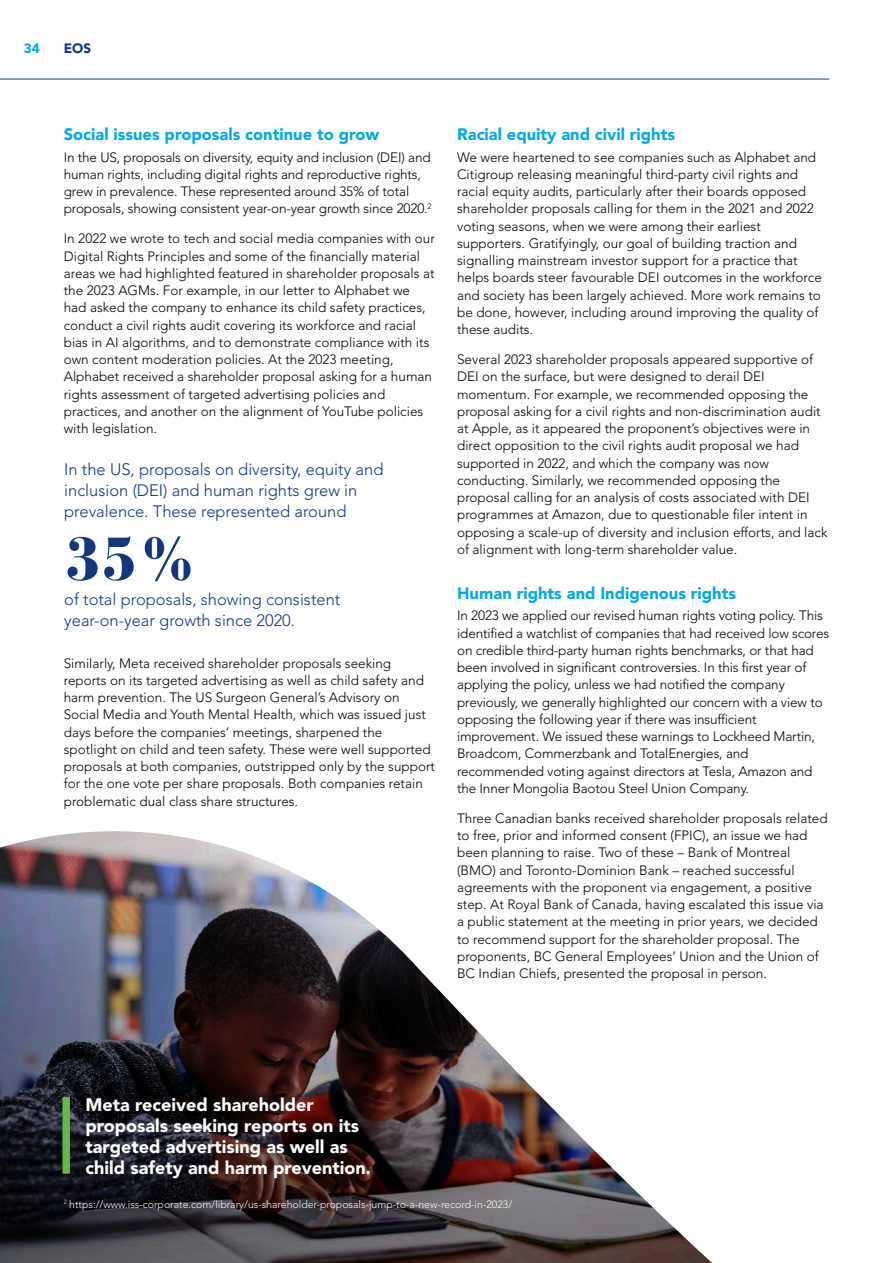
<style>
.page{position:relative;width:893px;height:1263px;background:#fff}
.page>*{position:absolute;margin:0;border:0;box-sizing:border-box;transform-origin:0 0}
.Body_Text_FH{font:900 60px "Bauer Bodoni Std";color:#12377c}
.t1{font:900 18px/21px "Avenir LT Std";color:#fff}
.Body_Text_FH-2{font:300 16.5px/21px "Avenir LT Std";color:#12377c}
.Heading_1_FH{font:900 16.5px "Avenir LT Std";color:#00aae7}
.Body_Text_FH-3{font:300 13.5px/17.2px "Avenir LT Std";color:#000}
.t2{font:900 13.5px "Avenir LT Std";color:#12377c}
.t3{font:900 13.5px "Avenir LT Std";color:#00aae7}
.Footnote_FH{font:300 10.5px "Avenir LT Std";color:#fff}
</style>
<div class="page">
<img style="left:0;top:831px;width:712px;height:432px">
<div style="left:62px;top:1097px;width:8px;height:77px;background:#62ba45"></div>
<hr style="left:0;top:79px;width:829px;height:1px;background:#12377c">
<p class="t3" style="left:24px;top:40px;width:17px">34</p>
<p class="t2" style="left:64px;top:40px;width:29px">EOS</p>
<p class="Heading_1_FH" style="left:64px;top:124px;width:317px">Social issues proposals continue to grow</p>
<p class="Body_Text_FH-3" style="left:64px;top:148px;width:369px">In the US, proposals on diversity, equity and inclusion (DEI) and human rights, including digital rights and reproductive rights, grew in prevalence. These represented around 35% of total proposals, showing consistent year-on-year growth since 2020.<sup>2</sup></p>
<p class="Body_Text_FH-3" style="left:64px;top:230px;width:373px">In 2022 we wrote to tech and social media companies with our Digital Rights Principles and some of the financially material areas we had highlighted featured in shareholder proposals at the 2023 AGMs. For example, in our letter to Alphabet we had asked the company to enhance its child safety practices, conduct a civil rights audit covering its workforce and racial bias in AI algorithms, and to demonstrate compliance with its own content moderation policies. At the 2023 meeting, Alphabet received a shareholder proposal asking for a human rights assessment of targeted advertising policies and practices, and another on the alignment of YouTube policies with legislation.</p>
<p class="Body_Text_FH-2" style="left:64px;top:459px;width:321px">In the US, proposals on diversity, equity and inclusion (DEI) and human rights grew in prevalence. These represented around</p>
<p class="Body_Text_FH" style="left:64px;top:522px;width:135px">35%</p>
<p class="Body_Text_FH-2" style="left:64px;top:589px;width:278px">of total proposals, showing consistent year-on-year growth since 2020.</p>
<p class="Body_Text_FH-3" style="left:64px;top:654px;width:373px">Similarly, Meta received shareholder proposals seeking reports on its targeted advertising as well as child safety and harm prevention. The US Surgeon General’s Advisory on Social Media and Youth Mental Health, which was issued just days before the companies’ meetings, sharpened the spotlight on child and teen safety. These were well supported proposals at both companies, outstripped only by the support for the one vote per share proposals. Both companies retain problematic dual class share structures.</p>
<p class="Heading_1_FH" style="left:457px;top:124px;width:219px">Racial equity and civil rights</p>
<p class="Body_Text_FH-3" style="left:457px;top:148px;width:366px">We were heartened to see companies such as Alphabet and Citigroup releasing meaningful third-party civil rights and racial equity audits, particularly after their boards opposed shareholder proposals calling for them in the 2021 and 2022 voting seasons, when we were among their earliest supporters. Gratifyingly, our goal of building traction and signalling mainstream investor support for a practice that helps boards steer favourable DEI outcomes in the workforce and society has been largely achieved. More work remains to be done, however, including around improving the quality of these audits.</p>
<p class="Body_Text_FH-3" style="left:457px;top:351px;width:372px">Several 2023 shareholder proposals appeared supportive of DEI on the surface, but were designed to derail DEI momentum. For example, we recommended opposing the proposal asking for a civil rights and non-discrimination audit at Apple, as it appeared the proponent’s objectives were in direct opposition to the civil rights audit proposal we had supported in 2022, and which the company was now conducting. Similarly, we recommended opposing the proposal calling for an analysis of costs associated with DEI programmes at Amazon, due to questionable filer intent in opposing a scale-up of diversity and inclusion efforts, and lack of alignment with long-term shareholder value.</p>
<p class="Heading_1_FH" style="left:457px;top:583px;width:280px">Human rights and Indigenous rights</p>
<p class="Body_Text_FH-3" style="left:457px;top:607px;width:374px">In 2023 we applied our revised human rights voting policy. This identified a watchlist of companies that had received low scores on credible third-party human rights benchmarks, or that had been involved in significant controversies. In this first year of applying the policy, unless we had notified the company previously, we generally highlighted our concern with a view to opposing the following year if there was insufficient improvement. We issued these warnings to Lockheed Martin, Broadcom, Commerzbank and TotalEnergies, and recommended voting against directors at Tesla, Amazon and the Inner Mongolia Baotou Steel Union Company.</p>
<p class="Body_Text_FH-3" style="left:457px;top:810px;width:372px">Three Canadian banks received shareholder proposals related to free, prior and informed consent (FPIC), an issue we had been planning to raise. Two of these – Bank of Montreal (BMO) and Toronto-Dominion Bank – reached successful agreements with the proponent via engagement, a positive step. At Royal Bank of Canada, having escalated this issue via a public statement at the meeting in prior years, we decided to recommend support for the shareholder proposal. The proponents, BC General Employees’ Union and the Union of BC Indian Chiefs, presented the proposal in person.</p>
<h2 class="t1" style="left:86px;top:1094px;width:287px">Meta received shareholder proposals seeking reports on its targeted advertising as well as child safety and harm prevention.</h2>
<p class="Footnote_FH" style="left:64px;top:1198px;width:450px"><sup>2</sup> https://www.iss-corporate.com/library/us-shareholder-proposals-jump-to-a-new-record-in-2023/</p>
</div>
